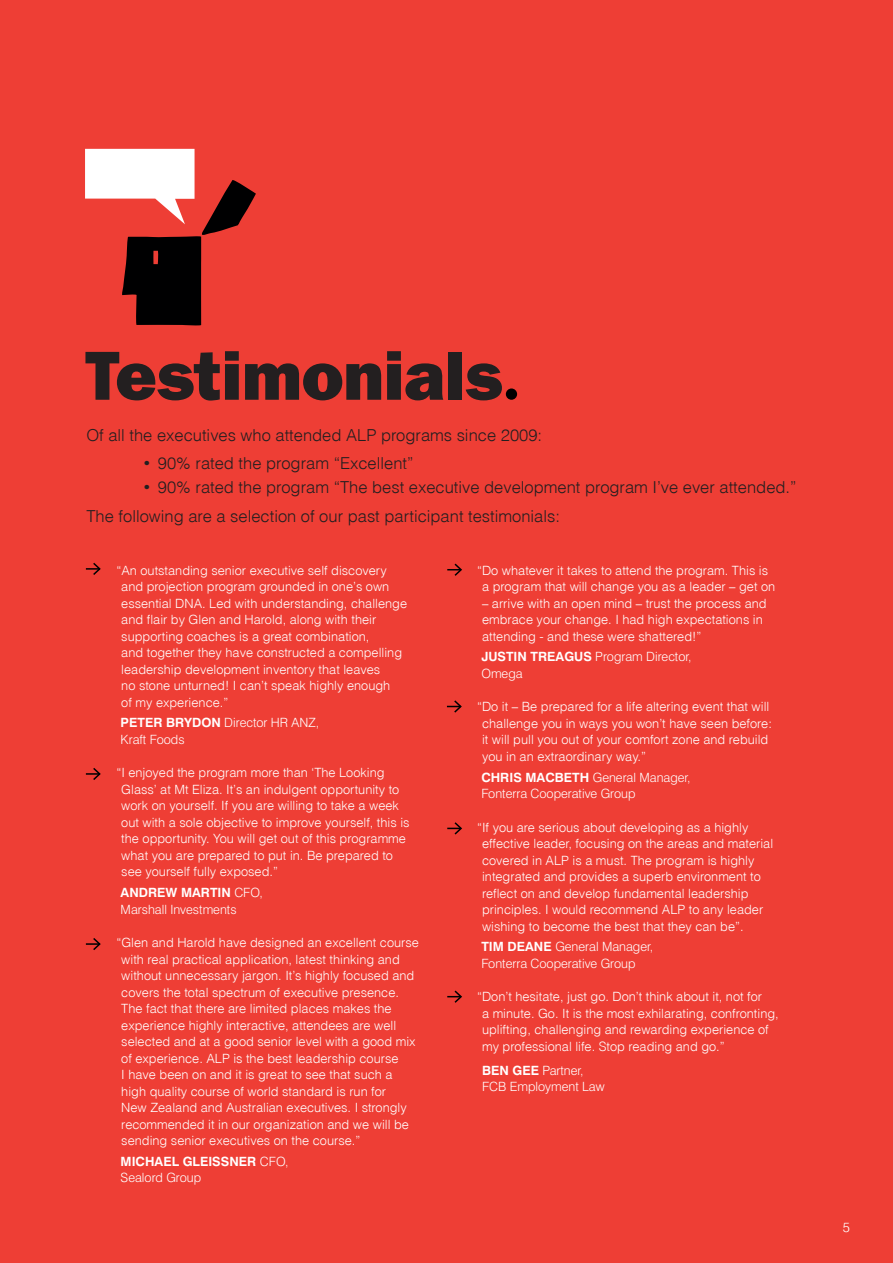
<style>
.page{position:relative;width:893px;height:1263px;background:#ee3e35}
.page>*{position:absolute;margin:0;border:0;box-sizing:border-box;transform-origin:0 0}
.t1{font:800 69.75px "Franklin Gothic";letter-spacing:-.005em;color:#231f20}
.t2{font:16.5px/29.2px "Switzerland Light Plain";color:#231f20}
.t3{font:300 13.5px "Swiss 721 BT";color:#fff}
.t4{font:12.75px/16.5px "Switzerland Light Plain";color:#fff}
.t5{font:300 12.75px/16.5px "Swiss 721 BT";color:#fff}
.t6{font:700 12.75px/16.5px "Swiss 721 BT";color:#fff}
.s1{font-size:46.5px}
.s2{font-weight:700}
.s3{font-weight:300}
</style>
<div class="page">
<svg style="left:85px;top:149px;width:171px;height:177px"></svg>
<div style="left:506px;top:388px;width:11px;height:12px;background:#000001;border-radius:50%"></div>
<svg style="left:447px;top:563px;width:15px;height:13px"></svg>
<svg style="left:447px;top:822px;width:15px;height:13px"></svg>
<svg style="left:447px;top:990px;width:15px;height:13px"></svg>
<svg style="left:86px;top:562px;width:15px;height:13px"></svg>
<svg style="left:86px;top:768px;width:15px;height:12px"></svg>
<svg style="left:86px;top:938px;width:15px;height:12px"></svg>
<svg style="left:447px;top:700px;width:15px;height:13px"></svg>
<h1 class="t1" style="left:85px;top:335px;width:419px">Testimonials</h1>
<p class="t2" style="left:86px;top:420px;width:457px">Of all the executives who attended ALP programs since 2009:</p>
<p class="t2" style="left:140px;top:448px;width:275px"><span class="s1">•</span> 90% rated the program “Excellent”</p>
<p class="t2" style="left:86px;top:472px;width:712px;text-indent:54px"><span class="s1">•</span> 90% rated the program “The best executive development program I’ve ever attended.”<br>The following are a selection of our past participant testimonials:</p>
<p class="t4" style="left:121px;top:561px;width:287px;text-indent:-5px">“An outstanding senior executive self discovery and projection program grounded in one’s own essential DNA. Led with understanding, challenge and flair by Glen and Harold, along with their supporting coaches is a great combination,<br>and together they have constructed a compelling leadership development inventory that leaves<br>no stone unturned! I can’t speak highly enough<br>of my experience.”</p>
<p class="t5" style="left:121px;top:714px;width:200px"><span class="s2">PETER BRYDON</span> Director HR ANZ,<br>Kraft Foods</p>
<p class="t4" style="left:121px;top:764px;width:290px;text-indent:-5px">“I enjoyed the program more than ‘The Looking Glass’ at Mt Eliza. It’s an indulgent opportunity to work on yourself. If you are willing to take a week out with a sole objective to improve yourself, this is the opportunity. You will get out of this programme what you are prepared to put in. Be prepared to see yourself fully exposed.”</p>
<p class="t5" style="left:121px;top:884px;width:144px"><span class="s2">ANDREW MARTIN</span> CFO,<br>Marshall Investments</p>
<p class="t4" style="left:121px;top:934px;width:299px;text-indent:-5px">“Glen and Harold have designed an excellent course with real practical application, latest thinking and without unnecessary jargon. It’s highly focused and covers the total spectrum of executive presence.<br>The fact that there are limited places makes the experience highly interactive, attendees are well selected and at a good senior level with a good mix of experience. ALP is the best leadership course<br>I have been on and it is great to see that such a high quality course of world standard is run for<br>New Zealand and Australian executives. I strongly recommended it in our organization and we will be sending senior executives on the course.”</p>
<p class="t6" style="left:121px;top:1153px;width:169px">MICHAEL GLEISSNER <span class="s3">CFO,<br>Sealord Group</span></p>
<p class="t4" style="left:477px;top:561px;width:300px;text-align:center">“Do whatever it takes to attend the program. This is a program that will change you as a leader – get on</p>
<p class="t4" style="left:482px;top:594px;width:286px">– arrive with an open mind – trust the process and embrace your change. I had high expectations in attending - and these were shattered!”</p>
<p class="t5" style="left:481px;top:648px;width:212px"><span class="s2">JUSTIN TREAGUS</span> Program Director,<br>Omega</p>
<p class="t4" style="left:482px;top:698px;width:291px;text-indent:-5px">“Do it – Be prepared for a life altering event that will challenge you in ways you won’t have seen before: it will pull you out of your comfort zone and rebuild you in an extraordinary way.”</p>
<p class="t5" style="left:481px;top:769px;width:211px"><span class="s2">CHRIS MACBETH</span> General Manager,<br>Fonterra Cooperative Group</p>
<p class="t4" style="left:482px;top:818px;width:293px;text-indent:-5px">“If you are serious about developing as a highly effective leader, focusing on the areas and material covered in ALP is a must. The program is highly integrated and provides a superb environment to reflect on and develop fundamental leadership principles. I would recommend ALP to any leader wishing to become the best that they can be”.</p>
<p class="t5" style="left:481px;top:938px;width:173px"><span class="s2">TIM DEANE</span> General Manager,<br>Fonterra Cooperative Group</p>
<p class="t4" style="left:482px;top:988px;width:298px;text-indent:-5px">“Don’t hesitate, just go. Don’t think about it, not for<br>a minute. Go. It is the most exhilarating, confronting, uplifting, challenging and rewarding experience of my professional life. Stop reading and go.”</p>
<p class="t5" style="left:482px;top:1062px;width:124px"><span class="s2">BEN GEE</span> Partner,<br>FCB Employment Law</p>
<p class="t3" style="left:843px;top:1219px;width:9px">5</p>
</div>
